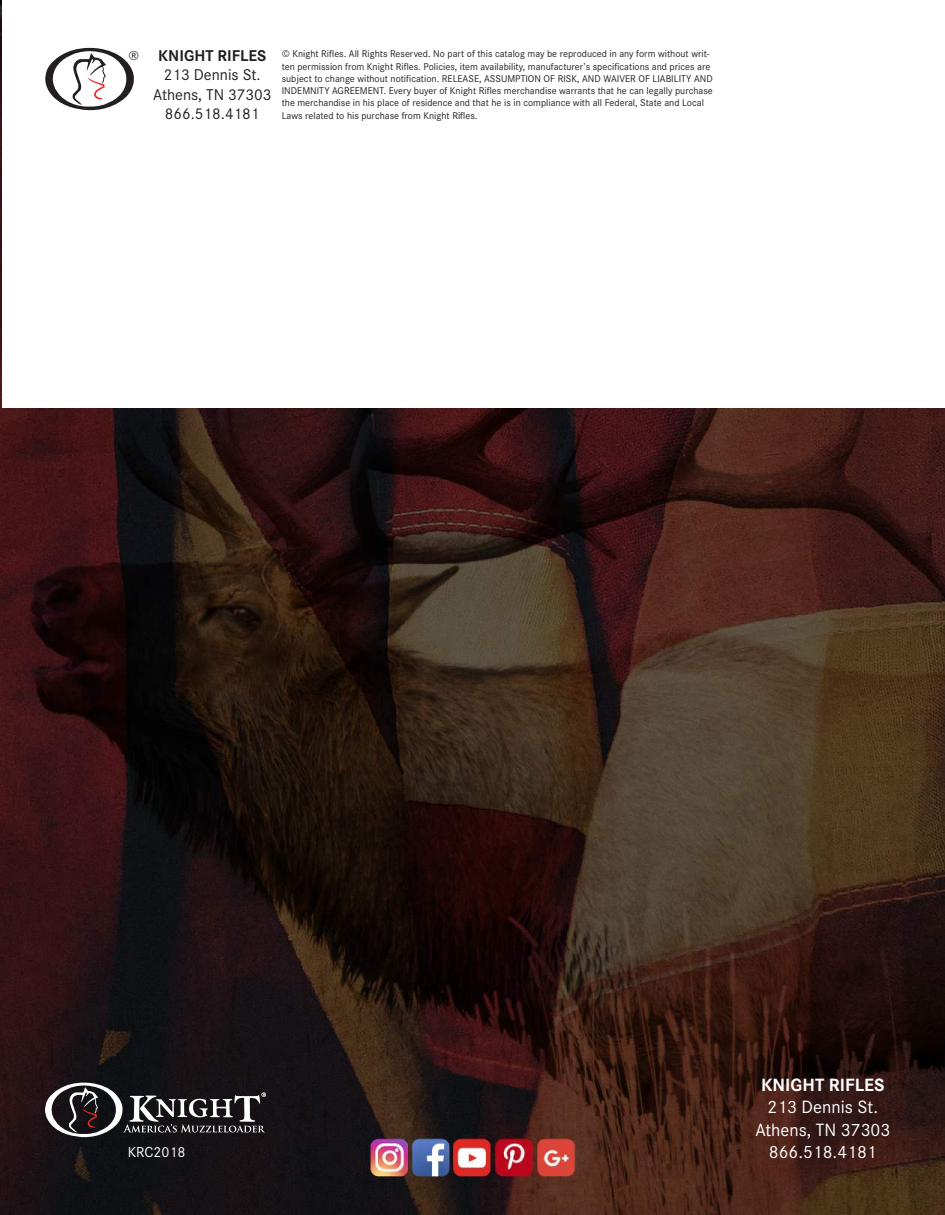
<style>
.page{position:relative;width:945px;height:1215px;background:#fff}
.page>*{position:absolute;margin:0;border:0;box-sizing:border-box;transform-origin:0 0}
.t1{font:18.45px/22.2px "Corporate S Pro";color:#fff;text-align:center}
.t2{font:700 18.45px "Corporate S Pro";color:#fff}
.t3{font:16.2px/19.5px "Corporate S Pro";color:#231f20;text-align:center}
.t4{font:700 16.2px "Corporate S Pro";color:#231f20}
.t5{font:15px "Corporate S Pro";color:#fff}
.t6{font:13.5px "Corporate S Pro";color:#231f20}
.t7{font:10.2px/12.3px "Corporate S Pro";color:#231f20}
</style>
<div class="page">
<img style="left:0;top:0;width:945px;height:1215px">
<div style="left:2px;top:1px;width:943px;height:407px;background:#fff"></div>
<svg style="left:45px;top:48px;width:89px;height:63px"></svg>
<svg style="left:45px;top:1083px;width:221px;height:54px;background:#454245"></svg>
<h2 class="t4" style="left:158px;top:43px;width:110px">KNIGHT RIFLES</h2>
<h2 class="t3" style="left:153px;top:64px;width:120px">213 Dennis St.<br>Athens, TN 37303<br>866.518.4181</h2>
<h3 class="t6" style="left:128px;top:45px;width:12px">®</h3>
<p class="t7" style="left:282px;top:47px;width:433px">© Knight Rifles. All Rights Reserved. No part of this catalog may be reproduced in any form without writ&shy;ten permission from Knight Rifles. Policies, item availability, manufacturer’s specifications and prices are subject to change without notification. RELEASE, ASSUMPTION OF RISK, AND WAIVER OF LIABILITY AND INDEMNITY AGREEMENT. Every buyer of Knight Rifles merchandise warrants that he can legally purchase the merchandise in his place of residence and that he is in compliance with all Federal, State and Local Laws related to his purchase from Knight Rifles.</p>
<h1 class="t2" style="left:761px;top:1071px;width:125px">KNIGHT RIFLES</h1>
<h1 class="t1" style="left:755px;top:1095px;width:136px">213 Dennis St.<br>Athens, TN 37303</h1>
<h3 class="t5" style="left:128px;top:1141px;width:59px">KRC2018</h3>
<h1 class="t1" style="left:769px;top:1139px;width:109px">866.518.4181</h1>
</div>
